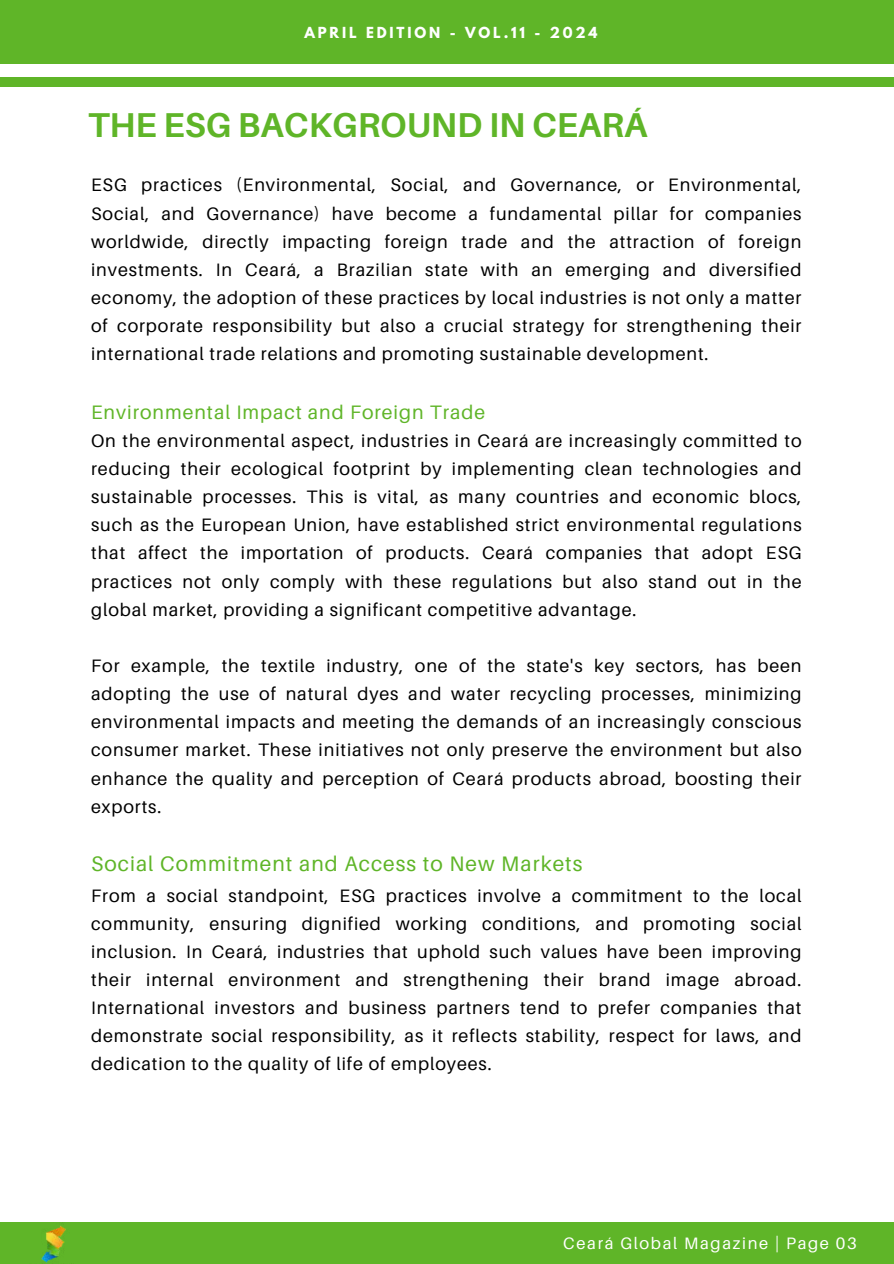
<style>
.page{position:relative;width:894px;height:1264px;background:#fff}
.page>*{position:absolute;margin:0;border:0;box-sizing:border-box;transform-origin:0 0}
.t1{font:700 34.5px "Aileron";color:#5fb528}
.t2{font:21px "Aileron";letter-spacing:.05em;color:#5fb528}
.t3{font:19.5px "Aileron";letter-spacing:.05em;color:#5fb528}
.t4{font:18px/28.2px "Aileron";letter-spacing:.05em;color:#000;text-align:justify}
.t5{font:16.5px "Aileron";letter-spacing:.1em;color:#fff}
.t6{font:700 13.5px "League Spartan";letter-spacing:.21em;color:#fff}
</style>
<div class="page">
<div style="left:0;top:1221px;width:893px;height:42px;background:#5fb528"></div>
<div style="left:0;top:0;width:893px;height:64px;background:#5fb528"></div>
<div style="left:0;top:78px;width:893px;height:9px;background:#5fb528"></div>
<img style="left:30px;top:1221px;width:49px;height:42px">
<p class="t6" style="left:304px;top:26px;width:294px">APRIL EDITION - VOL.11 - 2024</p>
<h1 class="t1" style="left:88px;top:103px;width:560px">THE ESG BACKGROUND IN CEARÁ</h1>
<p class="t4" style="left:91px;top:171px;width:711px">ESG practices (Environmental, Social, and Governance, or Environmental, Social, and Governance) have become a fundamental pillar for companies worldwide, directly impacting foreign trade and the attraction of foreign investments. In Ceará, a Brazilian state with an emerging and diversified economy, the adoption of these practices by local industries is not only a matter of corporate responsibility but also a crucial strategy for strengthening their international trade relations and promoting sustainable development.</p>
<p class="t3" style="left:91px;top:400px;width:395px">Environmental Impact and Foreign Trade</p>
<p class="t4" style="left:91px;top:426px;width:711px">On the environmental aspect, industries in Ceará are increasingly committed to reducing their ecological footprint by implementing clean technologies and sustainable processes. This is vital, as many countries and economic blocs, such as the European Union, have established strict environmental regulations that affect the importation of products. Ceará companies that adopt ESG practices not only comply with these regulations but also stand out in the global market, providing a significant competitive advantage.</p>
<p class="t4" style="left:91px;top:651px;width:711px">For example, the textile industry, one of the state's key sectors, has been adopting the use of natural dyes and water recycling processes, minimizing environmental impacts and meeting the demands of an increasingly conscious consumer market. These initiatives not only preserve the environment but also enhance the quality and perception of Ceará products abroad, boosting their exports.</p>
<p class="t2" style="left:91px;top:850px;width:492px">Social Commitment and Access to New Markets</p>
<p class="t4" style="left:91px;top:880px;width:711px">From a social standpoint, ESG practices involve a commitment to the local community, ensuring dignified working conditions, and promoting social inclusion. In Ceará, industries that uphold such values have been improving their internal environment and strengthening their brand image abroad.<br>International investors and business partners tend to prefer companies that demonstrate social responsibility, as it reflects stability, respect for laws, and dedication to the quality of life of employees.</p>
<p class="t5" style="left:563px;top:1233px;width:295px">Ceará Global Magazine | Page 03</p>
</div>
